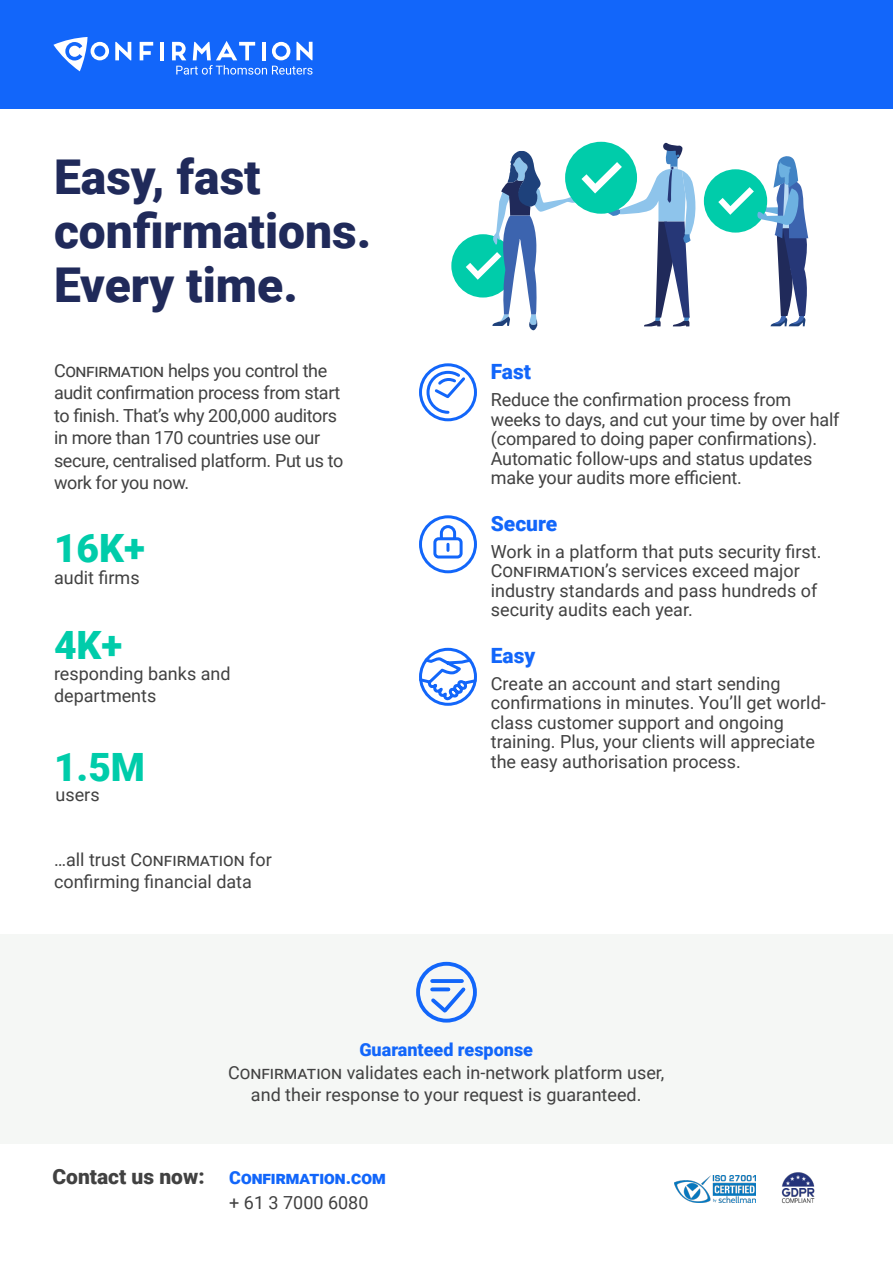
<style>
.page{position:relative;width:893px;height:1263px;background:#fff}
.page>*{position:absolute;margin:0;border:0;box-sizing:border-box;transform-origin:0 0}
.t1{font:900 48px/54px "Roboto";color:#202a5a}
.t2{font:900 39px "Roboto";color:#0ca}
.t3{font:900 21px "Roboto";color:#1266fa}
.t4{font:900 21px "Roboto";color:#414141}
.t5{font:18px/19.5px "Roboto";color:#414141}
.t6{font:18px/22.5px "Roboto";letter-spacing:-.02em;color:#414141}
.t7{font:900 18px "Roboto";color:#1266fa}
</style>
<div class="page">
<div style="left:451px;top:234px;width:64px;height:64px;background:#0ca;border-radius:50%"></div>
<div style="left:704px;top:169px;width:63px;height:64px;background:#0ca;border-radius:50%"></div>
<svg style="left:718px;top:156px;width:91px;height:170px"></svg>
<svg style="left:466px;top:142px;width:230px;height:189px"></svg>
<svg style="left:419px;top:515px;width:58px;height:59px"></svg>
<div style="left:419px;top:363px;width:58px;height:58px;border:3px solid #1266fa;border-radius:50%"></div>
<svg style="left:425px;top:369px;width:43px;height:46px"></svg>
<div style="left:419px;top:648px;width:58px;height:58px;border:3px solid #1266fa;border-radius:50%"></div>
<svg style="left:419px;top:656px;width:58px;height:48px"></svg>
<div style="left:0;top:934px;width:893px;height:209px;background:#f5f7f5"></div>
<img style="left:781px;top:1172px;width:34px;height:32px">
<img style="left:675px;top:1175px;width:81px;height:28px">
<div style="left:416px;top:962px;width:61px;height:60px;border:4px solid #1266fa;border-radius:50%"></div>
<svg style="left:428px;top:977px;width:41px;height:39px"></svg>
<div style="left:0;top:0;width:893px;height:108px;background:#1266fa"></div>
<svg style="left:115px;top:42px;width:16px;height:18px"></svg>
<svg style="left:140px;top:42px;width:13px;height:18px"></svg>
<hr style="left:160px;top:42px;width:4px;height:18px;background:#fff">
<svg style="left:172px;top:41px;width:140px;height:34px"></svg>
<svg style="left:53px;top:37px;width:56px;height:34px"></svg>
<p class="t1" style="left:54px;top:148px;width:319px">Easy, fast confirmations.<br>Every time.</p>
<p class="t6" style="left:54px;top:358px;width:291px">Confirmation helps you control the audit confirmation process from start to finish. That’s why 200,000 auditors in more than 170 countries use our secure, centralised platform. Put us to work for you now.</p>
<p class="t2" style="left:54px;top:521px;width:92px">16K+</p>
<p class="t5" style="left:54px;top:567px;width:87px">audit firms</p>
<p class="t2" style="left:54px;top:618px;width:70px">4K+</p>
<p class="t5" style="left:54px;top:661px;width:178px;line-height:22.5px">responding banks and departments</p>
<p class="t2" style="left:54px;top:739px;width:93px">1.5M</p>
<p class="t5" style="left:56px;top:784px;width:46px">users</p>
<p class="t5" style="left:54px;top:849px;width:219px">…all trust Confirmation for</p>
<p class="t5" style="left:54px;top:871px;width:199px">confirming financial data</p>
<p class="t3" style="left:491px;top:357px;width:42px">Fast</p>
<p class="t5" style="left:491px;top:389px;width:350px">Reduce the confirmation process from weeks to days, and cut your time by over half (compared to doing paper confirmations).<br>Automatic follow-ups and status updates make your audits more efficient.</p>
<p class="t3" style="left:491px;top:508px;width:68px">Secure</p>
<p class="t5" style="left:491px;top:541px;width:332px">Work in a platform that puts security first.<br>Confirmation’s services exceed major industry standards and pass hundreds of security audits each year.</p>
<p class="t3" style="left:491px;top:640px;width:46px">Easy</p>
<p class="t5" style="left:491px;top:673px;width:336px">Create an account and start sending confirmations in minutes. You’ll get world&shy;class customer support and ongoing training. Plus, your clients will appreciate the easy authorisation process.</p>
<p class="t7" style="left:359px;top:1037px;width:175px">Guaranteed response</p>
<p class="t5" style="left:228px;top:1062px;width:438px">Confirmation validates each in-network platform user,</p>
<p class="t5" style="left:251px;top:1084px;width:392px">and their response to your request is guaranteed.</p>
<p class="t4" style="left:52px;top:1161px;width:154px">Contact us now:</p>
<p class="t7" style="left:229px;top:1165px;width:158px">Confirmation.com</p>
<p class="t5" style="left:229px;top:1192px;width:141px">+ 61 3 7000 6080</p>
</div>
